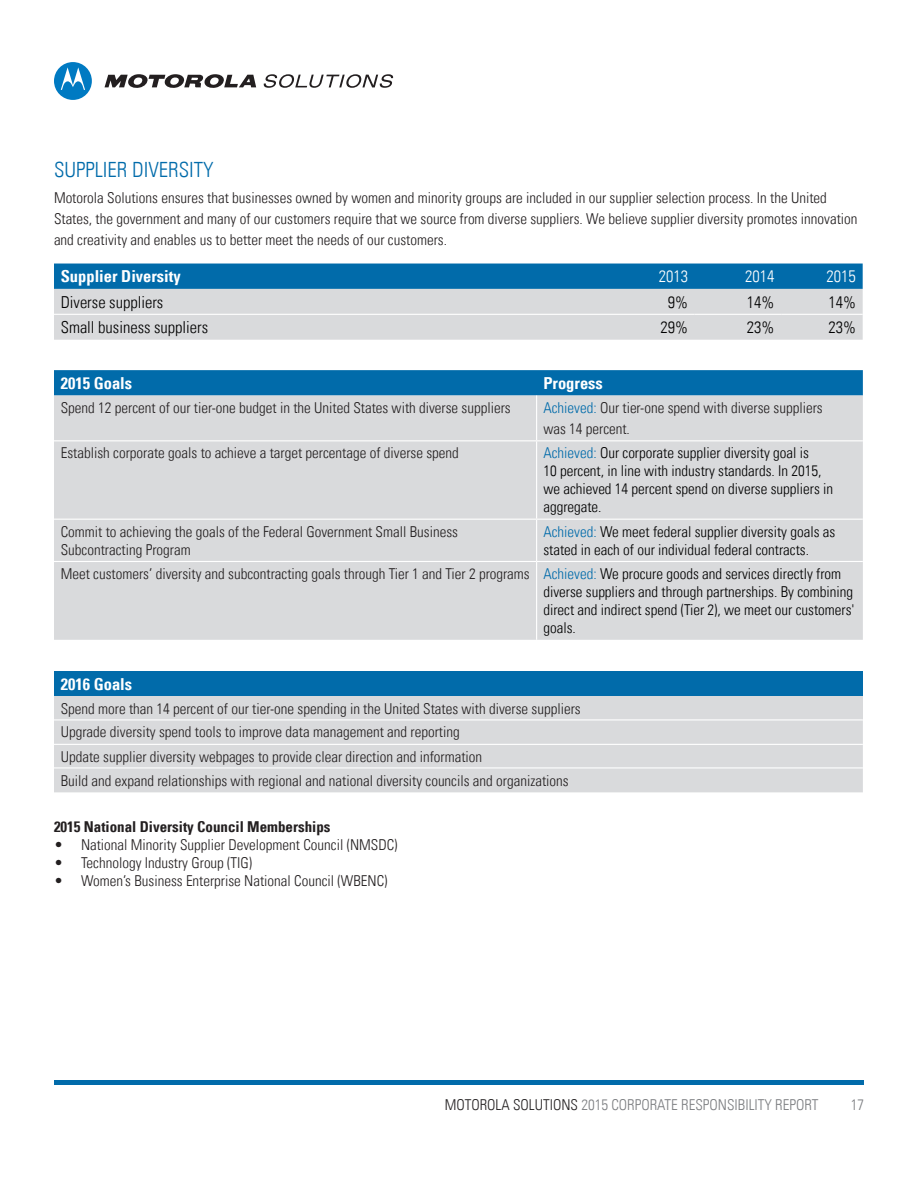
<style>
.page{position:relative;width:918px;height:1188px;background:#fff}
.page>*{position:absolute;margin:0;border:0;box-sizing:border-box;transform-origin:0 0}
.t1{font:300 condensed 21px "Univers LT";color:#016baa}
.t2{font:300 condensed 16.5px "Univers LT";color:#000}
.t3{font:700 condensed 16.5px "Univers LT";color:#fff}
.t4{font:300 condensed 16.5px "Univers LT";color:#fff}
.t5{font:300 condensed 15px/21px "Univers LT";color:#231f20}
.t6{font:300 condensed 15px/18px "Univers LT";color:#000}
.t7{font:300 condensed 15px "Univers LT";color:#7c7e81}
.t8{font:700 condensed 15px "Univers LT";color:#231f20}
.s1{color:#016baa}
.s2{color:#262324}
</style>
<div class="page">
<hr style="left:54px;top:1080px;width:810px;height:4px;background:#016baa">
<svg style="left:105px;top:74px;width:151px;height:14px"></svg>
<svg style="left:54px;top:62px;width:38px;height:38px"></svg>
<svg style="left:264px;top:74px;width:129px;height:14px"></svg>
<svg style="left:54px;top:370px;width:809px;height:26px;background:#086fac"></svg>
<div style="left:54px;top:396px;width:809px;height:244px;background:#d9dadc"></div>
<hr style="left:536px;top:396px;width:1px;height:44px;background:#fff">
<hr style="left:54px;top:440px;width:483px;height:1px;background:#fff">
<hr style="left:536px;top:441px;width:1px;height:78px;background:#fff">
<hr style="left:537px;top:440px;width:326px;height:1px;background:#fff">
<hr style="left:54px;top:519px;width:483px;height:1px;background:#fff">
<hr style="left:536px;top:520px;width:1px;height:41px;background:#fff">
<hr style="left:537px;top:519px;width:326px;height:1px;background:#fff">
<hr style="left:54px;top:561px;width:483px;height:1px;background:#fff">
<hr style="left:536px;top:562px;width:1px;height:78px;background:#fff">
<hr style="left:537px;top:561px;width:326px;height:1px;background:#fff">
<div style="left:54px;top:671px;width:809px;height:25px;background:#016baa"></div>
<div style="left:54px;top:696px;width:809px;height:24px;background:#d9dadc"></div>
<div style="left:54px;top:720px;width:809px;height:72px;background:#d9dadc"></div>
<hr style="left:54px;top:719px;width:809px;height:1px;background:#fff">
<hr style="left:54px;top:744px;width:809px;height:1px;background:#fff">
<hr style="left:54px;top:767px;width:809px;height:1px;background:#fff">
<svg style="left:54px;top:264px;width:809px;height:76px;background:#91b5cb"></svg>
<hr style="left:54px;top:314px;width:563px;height:1px;background:#fff">
<hr style="left:617px;top:314px;width:78px;height:1px;background:#fff">
<hr style="left:695px;top:314px;width:86px;height:1px;background:#fff">
<hr style="left:781px;top:314px;width:82px;height:1px;background:#fff">
<p class="t1" style="left:54px;top:157px;width:161px">SUPPLIER DIVERSITY</p>
<p class="t5" style="left:54px;top:187px;width:805px">Motorola Solutions ensures that businesses owned by women and minority groups are included in our supplier selection process. In the United<br>States, the government and many of our customers require that we source from diverse suppliers. We believe supplier diversity promotes innovation and creativity and enables us to better meet the needs of our customers.</p>
<p class="t3" style="left:61px;top:266px;width:122px">Supplier Diversity</p>
<p class="t4" style="left:659px;top:266px;width:31px">2013</p>
<p class="t4" style="left:745px;top:266px;width:31px">2014</p>
<p class="t4" style="left:827px;top:266px;width:31px">2015</p>
<p class="t2" style="left:61px;top:292px;width:104px">Diverse suppliers</p>
<p class="t2" style="left:668px;top:292px;width:22px">9%</p>
<p class="t2" style="left:747px;top:292px;width:29px">14%</p>
<p class="t2" style="left:828px;top:292px;width:29px">14%</p>
<p class="t2" style="left:61px;top:317px;width:149px">Small business suppliers</p>
<p class="t2" style="left:661px;top:317px;width:29px">29%</p>
<p class="t2" style="left:747px;top:317px;width:29px">23%</p>
<p class="t2" style="left:828px;top:317px;width:29px">23%</p>
<p class="t3" style="left:61px;top:373px;width:73px">2015 Goals</p>
<p class="t3" style="left:543px;top:373px;width:61px">Progress</p>
<p class="t5" style="left:61px;top:397px;width:452px">Spend 12 percent of our tier-one budget in the United States with diverse suppliers</p>
<p class="t5" style="left:543px;top:397px;width:281px"><span class="s1">Achieved:</span> Our tier-one spend with diverse suppliers was 14 percent.</p>
<p class="t5" style="left:61px;top:443px;width:400px">Establish corporate goals to achieve a target percentage of diverse spend</p>
<p class="t6" style="left:543px;top:444px;width:291px"><span class="s1">Achieved:</span> Our corporate supplier diversity goal is<br>10 percent, in line with industry standards. In 2015, we achieved 14 percent spend on diverse suppliers in aggregate.</p>
<p class="t5" style="left:61px;top:522px;width:399px;line-height:18px">Commit to achieving the goals of the Federal Government Small Business<br>Subcontracting Program</p>
<p class="t6" style="left:543px;top:522px;width:294px"><span class="s1">Achieved:</span> We meet federal supplier diversity goals as stated in each of our individual federal contracts.</p>
<p class="t5" style="left:61px;top:563px;width:471px">Meet customers’ diversity and subcontracting goals through Tier 1 and Tier 2 programs</p>
<p class="t6" style="left:543px;top:565px;width:313px"><span class="s1">Achieved:</span> We procure goods and services directly from diverse suppliers and through partnerships. By combining direct and indirect spend (Tier 2), we meet our customers' goals.</p>
<p class="t3" style="left:61px;top:674px;width:73px">2016 Goals</p>
<p class="t5" style="left:61px;top:698px;width:521px">Spend more than 14 percent of our tier-one spending in the United States with diverse suppliers</p>
<p class="t5" style="left:61px;top:722px;width:400px">Upgrade diversity spend tools to improve data management and reporting</p>
<p class="t5" style="left:61px;top:746px;width:423px">Update supplier diversity webpages to provide clear direction and information</p>
<p class="t5" style="left:61px;top:770px;width:509px">Build and expand relationships with regional and national diversity councils and organizations</p>
<p class="t8" style="left:54px;top:818px;width:278px">2015 National Diversity Council Memberships</p>
<p class="t5" style="left:54px;top:835px;width:345px">• National Minority Supplier Development Council (NMSDC)</p>
<p class="t5" style="left:54px;top:853px;width:200px">• Technology Industry Group (TIG)</p>
<p class="t5" style="left:54px;top:871px;width:335px">• Women’s Business Enterprise National Council (WBENC)</p>
<p class="t7" style="left:445px;top:1096px;width:375px"><span class="s2">MOTOROLA SOLUTIONS</span> 2015 CORPORATE RESPONSIBILITY REPORT</p>
<p class="t7" style="left:851px;top:1096px;width:15px">17</p>
</div>
